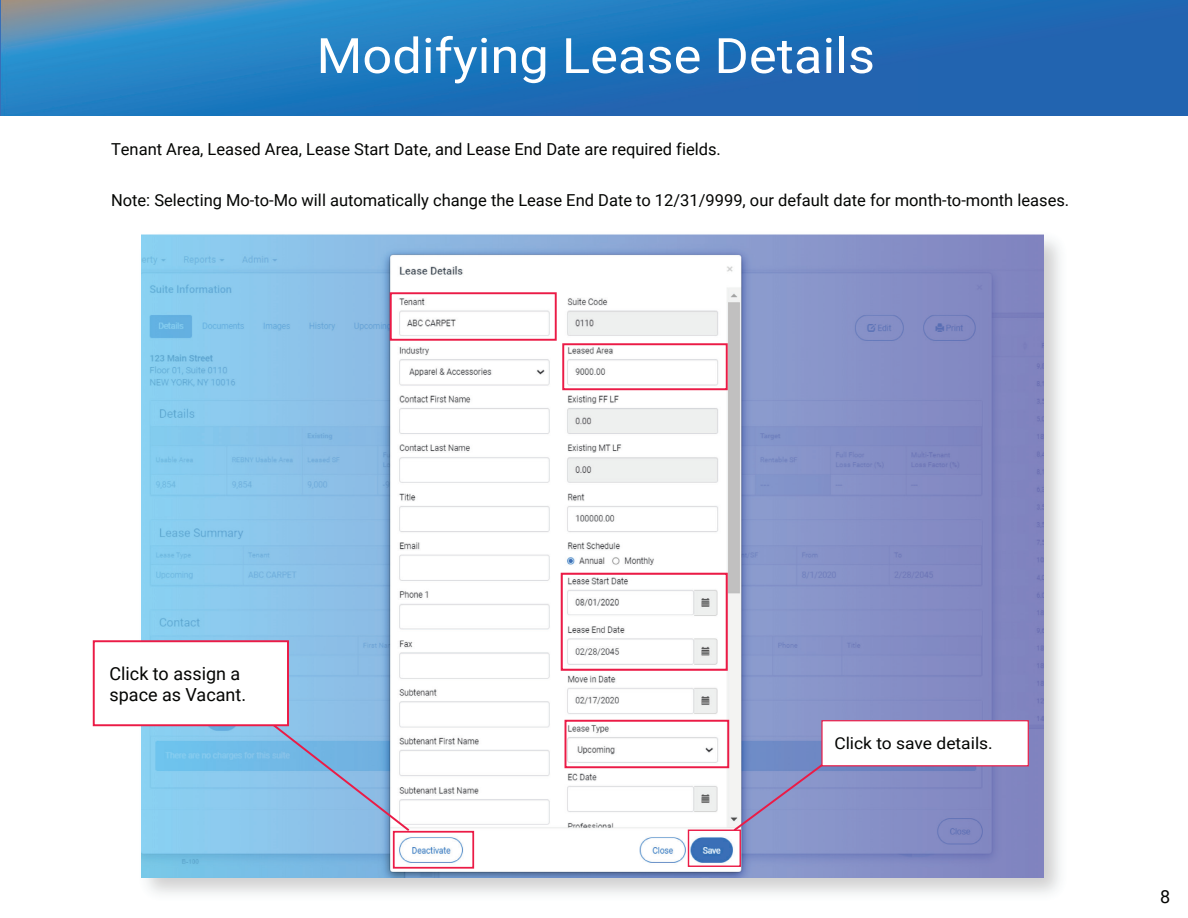
<style>
.page{position:relative;width:1188px;height:918px;background:#fff}
.page>*{position:absolute;margin:0;border:0;box-sizing:border-box;transform-origin:0 0}
.t1{font:48.9px "Roboto";color:#fff;scale:1.08 1}
.t2{font:18px/21px "Roboto";color:#040503}
.t3{font:16.5px "Roboto";color:#040503}
.t4{font:16.35px "Roboto";color:#040503;scale:1.06 1}
</style>
<div class="page">
<img style="left:129px;top:234px;width:931px;height:660px">
<img style="left:142px;top:234px;width:902px;height:643px">
<img style="left:2px;top:0;width:916px;height:116px">
<div style="left:918px;top:0;width:270px;height:116px;background:#2264b0"></div>
<div style="left:390px;top:292px;width:167px;height:49px;border:2px solid #eb1b46"></div>
<div style="left:562px;top:343px;width:166px;height:47px;border:2px solid #eb1b46"></div>
<div style="left:561px;top:573px;width:167px;height:98px;border:2px solid #eb1b46"></div>
<div style="left:688px;top:830px;width:53px;height:37px;border:1px solid #eb1b46"></div>
<div style="left:393px;top:831px;width:81px;height:38px;border:2px solid #eb1b46"></div>
<svg style="left:244px;top:702px;width:167px;height:131px;background:#94c1e5"></svg>
<div style="left:93px;top:640px;width:196px;height:86px;background:#fff;border:2px solid #eb1b46"></div>
<svg style="left:732px;top:754px;width:104px;height:79px;background:#8f98c9"></svg>
<div style="left:821px;top:720px;width:208px;height:46px;background:#fff;border:1px solid #eb1b46"></div>
<div style="left:565px;top:720px;width:164px;height:48px;border:2px solid #eb1b46"></div>
<h1 class="t1" style="left:316px;top:21px;width:519px">Modifying Lease Details</h1>
<p class="t3" style="left:111px;top:138px;width:611px">Tenant Area, Leased Area, Lease Start Date, and Lease End Date are required fields.</p>
<p class="t3" style="left:111px;top:189px;width:960px">Note: Selecting Mo-to-Mo will automatically change the Lease End Date to 12/31/9999, our default date for month-to-month leases.</p>
<p class="t2" style="left:110px;top:662px;width:138px">Click to assign a space as Vacant.</p>
<p class="t4" style="left:834px;top:731px;width:151px">Click to save details.</p>
<p class="t2" style="left:1160px;top:885px;width:12px">8</p>
</div>
